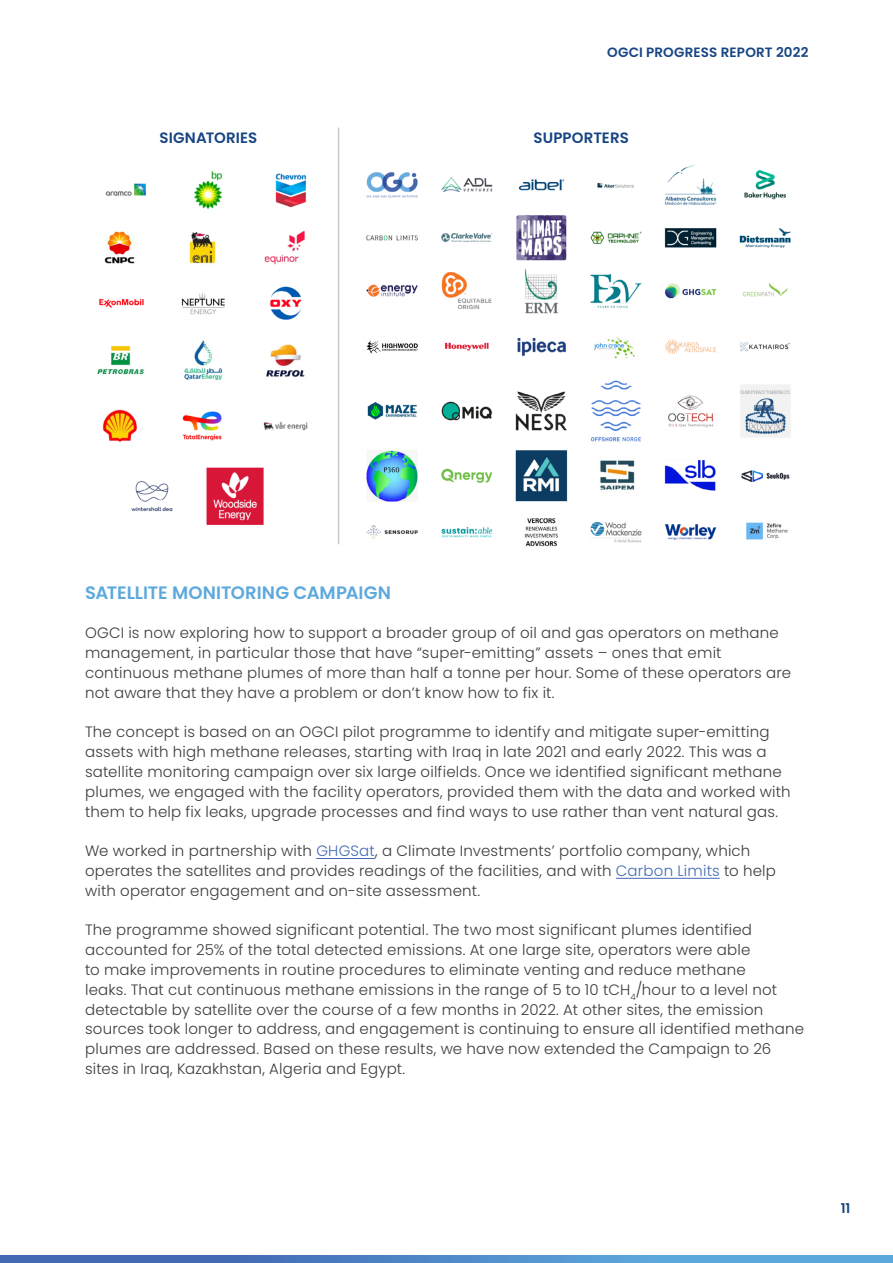
<style>
.page{position:relative;width:893px;height:1263px;background:#fff}
.page>*{position:absolute;margin:0;border:0;box-sizing:border-box;transform-origin:0 0}
.t1{font:600 18px "Poppins";letter-spacing:-.005em;color:#5da9dd}
.t2{font:300 15px/19.8px "Poppins";letter-spacing:.01em;color:#3c3c3b}
.t3{font:600 15px "Poppins";letter-spacing:.005em;color:#174483}
.t4{font:600 13.5px "Poppins";letter-spacing:.01em;color:#174483}
.s1{color:#436ab3}
</style>
<div class="page">
<svg style="left:0;top:1256px;width:893px;height:7px;background:#5089c8"></svg>
<hr style="left:316px;top:858px;width:59px;height:1px;background:#436ab3">
<hr style="left:616px;top:878px;width:104px;height:1px;background:#436ab3">
<img style="left:105px;top:171px;width:201px;height:38px">
<img style="left:104px;top:231px;width:201px;height:34px">
<img style="left:99px;top:286px;width:203px;height:34px">
<img style="left:97px;top:340px;width:208px;height:41px">
<img style="left:102px;top:392px;width:245px;height:65px">
<img style="left:131px;top:467px;width:133px;height:58px">
<img style="left:366px;top:164px;width:425px;height:383px">
<hr style="left:338px;top:128px;width:1px;height:416px;background:#c8c8c8">
<p class="t4" style="left:607px;top:44px;width:203px">OGCI PROGRESS REPORT 2022</p>
<p class="t3" style="left:159px;top:129px;width:99px">SIGNATORIES</p>
<p class="t3" style="left:533px;top:129px;width:97px">SUPPORTERS</p>
<p class="t1" style="left:85px;top:582px;width:307px">SATELLITE MONITORING CAMPAIGN</p>
<p class="t2" style="left:85px;top:623px;width:708px">OGCI is now exploring how to support a broader group of oil and gas operators on methane management, in particular those that have “super-emitting” assets – ones that emit continuous methane plumes of more than half a tonne per hour. Some of these operators are not aware that they have a problem or don’t know how to fix it.</p>
<p class="t2" style="left:85px;top:722px;width:707px">The concept is based on an OGCI pilot programme to identify and mitigate super-emitting assets with high methane releases, starting with Iraq in late 2021 and early 2022. This was a satellite monitoring campaign over six large oilfields. Once we identified significant methane plumes, we engaged with the facility operators, provided them with the data and worked with them to help fix leaks, upgrade processes and find ways to use rather than vent natural gas.</p>
<p class="t2" style="left:85px;top:841px;width:692px">We worked in partnership with <span class="s1">GHGSat</span>, a Climate Investments’ portfolio company, which operates the satellites and provides readings of the facilities, and with <span class="s1">Carbon Limits</span> to help with operator engagement and on-site assessment.</p>
<p class="t2" style="left:85px;top:920px;width:721px">The programme showed significant potential. The two most significant plumes identified accounted for 25% of the total detected emissions. At one large site, operators were able<br>to make improvements in routine procedures to eliminate venting and reduce methane<br>leaks. That cut continuous methane emissions in the range of 5 to 10 tCH<sub>4</sub>/hour to a level not detectable by satellite over the course of a few months in 2022. At other sites, the emission sources took longer to address, and engagement is continuing to ensure all identified methane plumes are addressed. Based on these results, we have now extended the Campaign to 26 sites in Iraq, Kazakhstan, Algeria and Egypt.</p>
<p class="t4" style="left:841px;top:1200px;width:11px">11</p>
</div>
